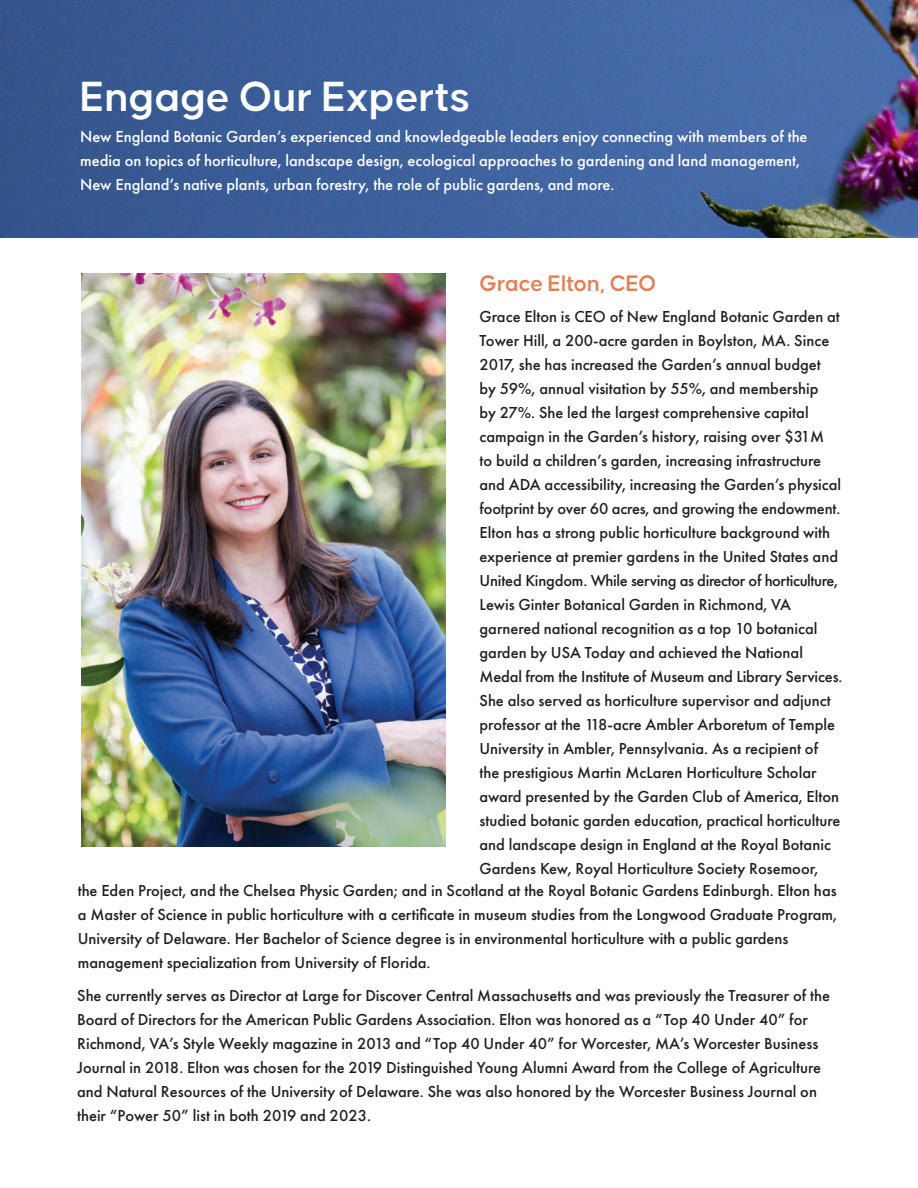
<style>
.page{position:relative;width:918px;height:1188px;background:#fff}
.page>*{position:absolute;margin:0;border:0;box-sizing:border-box;transform-origin:0 0}
.t1{font:600 45px "Causten";color:#fff}
.t2{font:600 24px "Causten";color:#df815b}
.t3{font:500 16.5px/24px "Futura PT";color:#231f20}
.t4{font:500 16.5px/24px "Futura PT";color:#fff}
</style>
<div class="page">
<img style="left:0;top:0;width:918px;height:238px">
<img style="left:81px;top:273px;width:365px;height:573px">
<p class="t1" style="left:80px;top:72px;width:391px">Engage Our Experts</p>
<p class="t4" style="left:80px;top:125px;width:729px">New England Botanic Garden’s experienced and knowledgeable leaders enjoy connecting with members of the media on topics of horticulture, landscape design, ecological approaches to gardening and land management,<br>New England’s native plants, urban forestry, the role of public gardens, and more.</p>
<p class="t2" style="left:480px;top:270px;width:178px">Grace Elton, CEO</p>
<p class="t3" style="left:480px;top:305px;width:364px">Grace Elton is CEO of New England Botanic Garden at Tower Hill, a 200-acre garden in Boylston, MA. Since 2017, she has increased the Garden’s annual budget<br>by 59%, annual visitation by 55%, and membership<br>by 27%. She led the largest comprehensive capital campaign in the Garden’s history, raising over $31M<br>to build a children’s garden, increasing infrastructure and ADA accessibility, increasing the Garden’s physical footprint by over 60 acres, and growing the endowment.<br>Elton has a strong public horticulture background with experience at premier gardens in the United States and United Kingdom. While serving as director of horticulture, Lewis Ginter Botanical Garden in Richmond, VA garnered national recognition as a top 10 botanical garden by USA Today and achieved the National Medal from the Institute of Museum and Library Services.<br>She also served as horticulture supervisor and adjunct professor at the 118-acre Ambler Arboretum of Temple University in Ambler, Pennsylvania. As a recipient of<br>the prestigious Martin McLaren Horticulture Scholar award presented by the Garden Club of America, Elton studied botanic garden education, practical horticulture and landscape design in England at the Royal Botanic Gardens Kew, Royal Horticulture Society Rosemoor,</p>
<p class="t3" style="left:78px;top:879px;width:761px">the Eden Project, and the Chelsea Physic Garden; and in Scotland at the Royal Botanic Gardens Edinburgh. Elton has a Master of Science in public horticulture with a certificate in museum studies from the Longwood Graduate Program, University of Delaware. Her Bachelor of Science degree is in environmental horticulture with a public gardens management specialization from University of Florida.</p>
<p class="t3" style="left:78px;top:982px;width:757px;text-indent:28px">se ves as Treasurer of the Board of Directors for the Americ n Public Gardens A sociation and Di ctor at Larg for Discove Central Massachusetts. Elton was ho ored as “Top 40 Under 40” for Richmond, VA’s Style Weekly magazi e in 2013 and “Top 40 Under 40” for Worcester, MA’s Worcester Business Journal in 2018. Elton was chosen for the 2019 Distinguish d Young Alumni Award from the College of griculture and Natural Resour es of the Unive sity of Delaware. She was also honored by the Worcester Busin ss Journal on their “Power 50” list in both 2019 and 2023.</p>
<p class="t3" style="left:77px;top:983px;width:754px">She currently serves as Director at Large for Discover Central Massachusetts and was previously the Treasurer of the Board of Directors for the American Public Gardens Association. Elton was honored as a “Top 40 Under 40” for Richmond, VA’s Style Weekly magazine in 2013 and “Top 40 Under 40” for Worcester, MA’s Worcester Business Journal in 2018. Elton was chosen for the 2019 Distinguished Young Alumni Award from the College of Agriculture and Natural Resources of the University of Delaware. She was also honored by the Worcester Business Journal on their “Power 50” list in both 2019 and 2023.</p>
</div>
